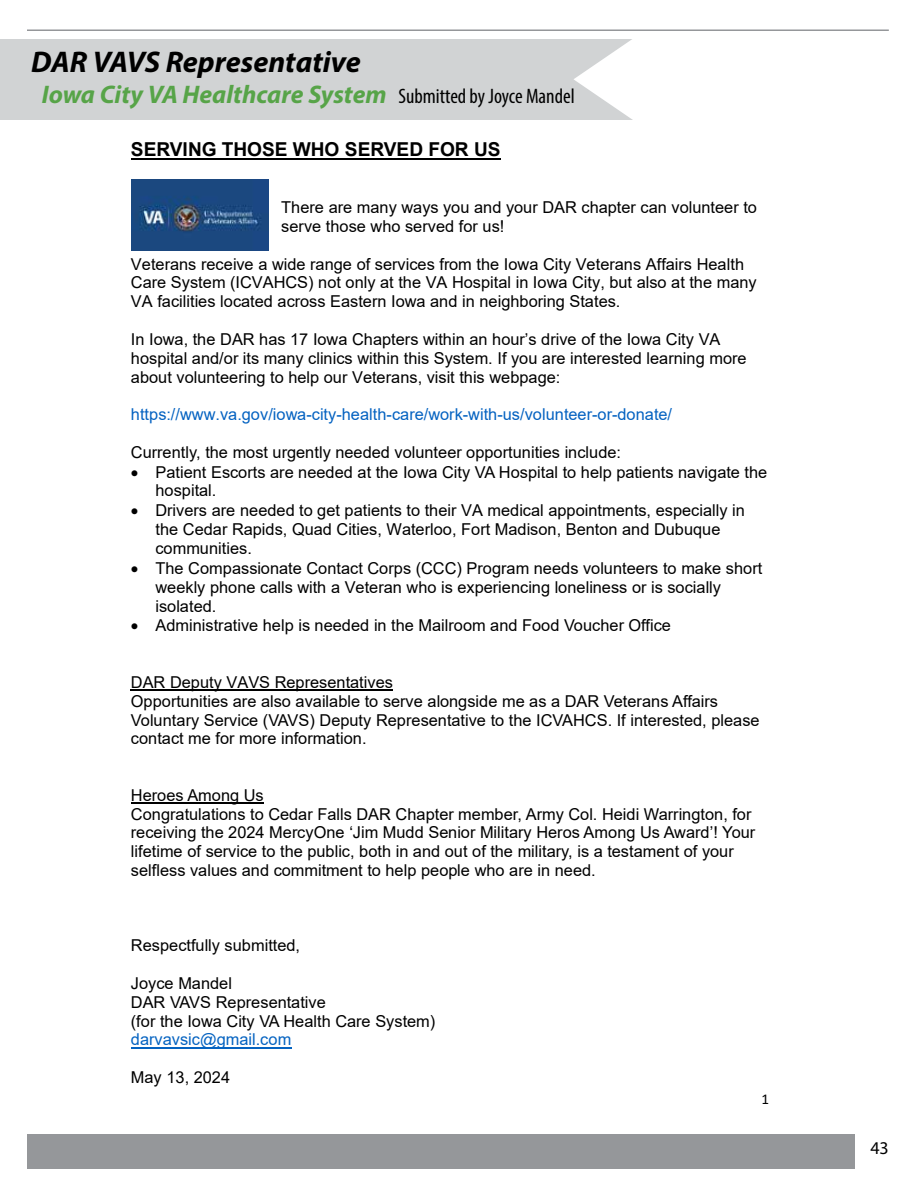
<style>
.page{position:relative;width:918px;height:1188px;background:#fff}
.page>*{position:absolute;margin:0;border:0;box-sizing:border-box;transform-origin:0 0}
.t1{font:italic 700 30px "Myriad Pro";color:#000}
.t2{font:italic 700 25.5px "Myriad Pro";color:#57a448}
.t3{font:700 19.2px "Arial";letter-spacing:-.005em;color:#000}
.t4{font:18px "Myriad Pro";color:#000}
.t5{font:16.35px/18.8px "Arial";color:#000}
.t6{font:16.35px "Arial";color:#0462c1}
.t7{font:16.35px "Arial";color:#0563c1}
.t8{font:15px "Calibri";color:#000}
.s1{font-weight:400;font-style:normal;font-stretch:condensed;font-size:21px;color:#000}
</style>
<div class="page">
<div style="left:27px;top:1134px;width:827px;height:34px;background:#95979a"></div>
<hr style="left:27px;top:29px;width:862px;height:2px;background:#95979a">
<div style="left:0;top:40px;width:636px;height:80px;background:#d1d3d4"></div>
<svg style="left:573px;top:39px;width:63px;height:81px"></svg>
<hr style="left:131px;top:158px;width:370px;height:2px;background:#000">
<hr style="left:131px;top:690px;width:262px;height:1px;background:#000">
<hr style="left:131px;top:803px;width:133px;height:1px;background:#000">
<hr style="left:131px;top:1047px;width:160px;height:1px;background:#0563c1">
<img style="left:132px;top:179px;width:137px;height:72px">
<h1 class="t1" style="left:31px;top:43px;width:331px">DAR VAVS Representative</h1>
<h2 class="t2" style="left:42px;top:78px;width:535px">Iowa City VA Healthcare System <span class="s1">Submitted by Joyce Mandel</span></h2>
<p class="t3" style="left:131px;top:136px;width:371px">SERVING THOSE WHO SERVED FOR US</p>
<p class="t5" style="left:281px;top:198px;width:477px">There are many ways you and your DAR chapter can volunteer to serve those who served for us!</p>
<p class="t5" style="left:131px;top:254px;width:627px">Veterans receive a wide range of services from the Iowa City Veterans Affairs Health<br>Care System (ICVAHCS) not only at the VA Hospital in Iowa City, but also at the many<br>VA facilities located across Eastern Iowa and in neighboring States.</p>
<p class="t5" style="left:131px;top:330px;width:617px">In Iowa, the DAR has 17 Iowa Chapters within an hour’s drive of the Iowa City VA hospital and/or its many clinics within this System. If you are interested learning more about volunteering to help our Veterans, visit this webpage:</p>
<p class="t6" style="left:131px;top:403px;width:543px">https://www.va.gov/iowa-city-health-care/work-with-us/volunteer-or-donate/</p>
<p class="t5" style="left:131px;top:442px;width:492px">Currently, the most urgently needed volunteer opportunities include:</p>
<p class="t5" style="left:155px;top:462px;width:613px;text-indent:-25px">• Patient Escorts are needed at the Iowa City VA Hospital to help patients navigate the hospital.</p>
<p class="t5" style="left:155px;top:501px;width:591px;text-indent:-25px">• Drivers are needed to get patients to their VA medical appointments, especially in the Cedar Rapids, Quad Cities, Waterloo, Fort Madison, Benton and Dubuque communities.</p>
<p class="t5" style="left:155px;top:559px;width:608px;text-indent:-25px">• The Compassionate Contact Corps (CCC) Program needs volunteers to make short weekly phone calls with a Veteran who is experiencing loneliness or is socially isolated.</p>
<p class="t5" style="left:131px;top:616px;width:542px">• Administrative help is needed in the Mailroom and Food Voucher Office</p>
<p class="t5" style="left:131px;top:673px;width:630px">DAR Deputy VAVS Representatives<br>Opportunities are also available to serve alongside me as a DAR Veterans Affairs Voluntary Service (VAVS) Deputy Representative to the ICVAHCS. If interested, please contact me for more information.</p>
<p class="t5" style="left:131px;top:786px;width:626px">Heroes Among Us<br>Congratulations to Cedar Falls DAR Chapter member, Army Col. Heidi Warrington, for receiving the 2024 MercyOne ‘Jim Mudd Senior Military Heros Among Us Award’! Your lifetime of service to the public, both in and out of the military, is a testament of your selfless values and commitment to help people who are in need.</p>
<p class="t5" style="left:131px;top:936px;width:171px">Respectfully submitted,</p>
<p class="t5" style="left:131px;top:974px;width:306px">Joyce Mandel<br>DAR VAVS Representative<br>(for the Iowa City VA Health Care System)</p>
<p class="t7" style="left:131px;top:1028px;width:162px">darvavsic@gmail.com</p>
<p class="t5" style="left:131px;top:1068px;width:101px">May 13, 2024</p>
<p class="t8" style="left:762px;top:1088px;width:9px">1</p>
<p class="t4" style="left:870px;top:1136px;width:20px">43</p>
</div>
